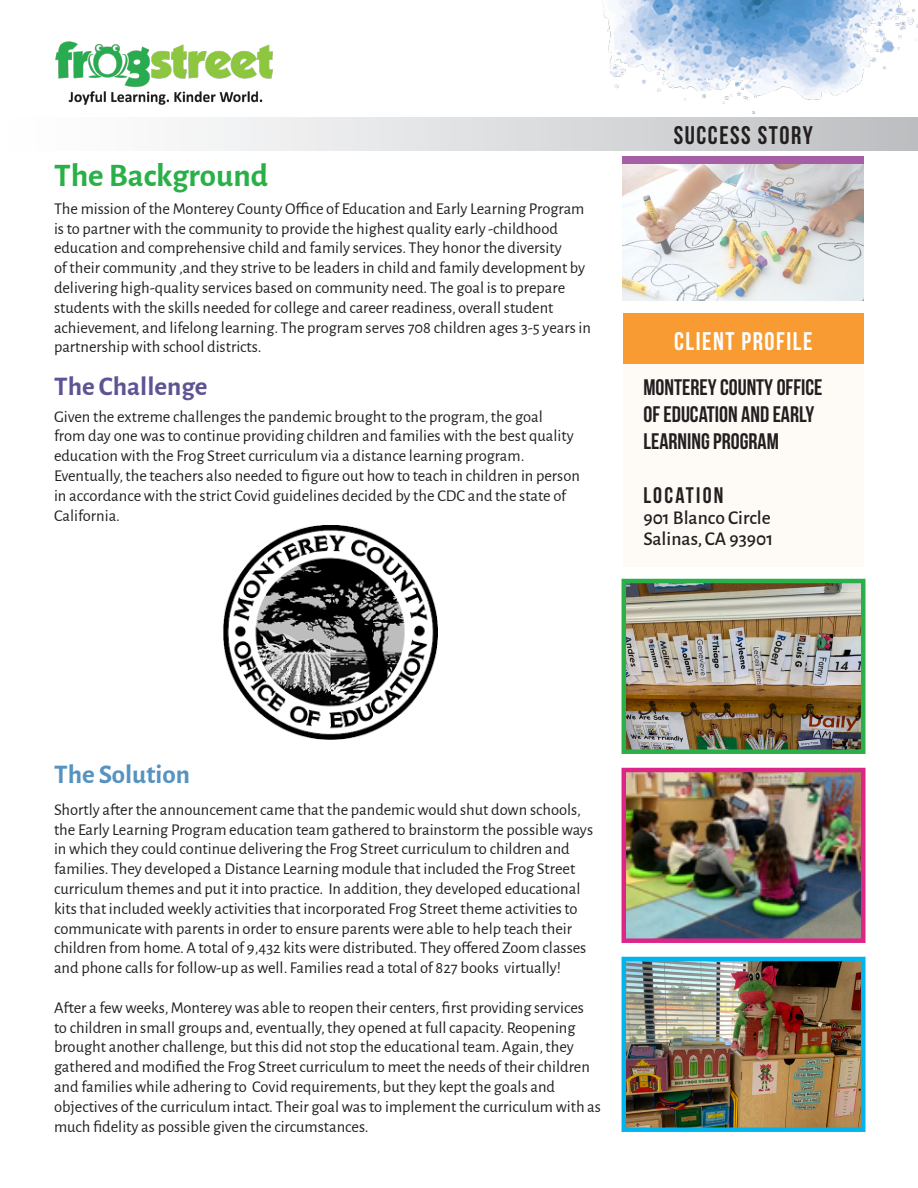
<style>
.page{position:relative;width:918px;height:1188px;background:#fff}
.page>*{position:absolute;margin:0;border:0;box-sizing:border-box;transform-origin:0 0}
.t1{font:700 33px "Alegreya Sans";color:#2ab049}
.t2{font:700 27px "Alegreya Sans";color:#5d5494}
.t3{font:700 27px "Alegreya Sans";color:#5693c0}
.t4{font:25.5px "Bebas Neue";letter-spacing:.06em;color:#fff}
.t5{font:25.5px "Bebas Neue";letter-spacing:.06em;color:#231f20}
.t6{font:22.5px "Bebas Neue";color:#231f20}
.t7{font:22.5px "Bebas Neue";letter-spacing:.1em;color:#231f20}
.t8{font:500 19.5px "Alegreya Sans";color:#231f20}
.t9{font:16.5px/19.8px "Alegreya Sans";color:#231f20}
</style>
<div class="page">
<img style="left:603px;top:0;width:315px;height:114px">
<div style="left:0;top:118px;width:918px;height:32px;background:linear-gradient(to right,#fff,#bec0c2)"></div>
<div style="left:623px;top:157px;width:241px;height:7px;background:#a65ea6"></div>
<img style="left:623px;top:164px;width:241px;height:136px">
<div style="left:623px;top:363px;width:241px;height:204px;background:#fefaf5"></div>
<div style="left:623px;top:314px;width:241px;height:50px;background:#f89b33"></div>
<img style="left:55px;top:41px;width:218px;height:64px">
<img style="left:627px;top:584px;width:234px;height:165px">
<div style="left:622px;top:579px;width:244px;height:175px;border:4px solid #2ab049"></div>
<img style="left:627px;top:773px;width:234px;height:165px">
<div style="left:622px;top:768px;width:244px;height:175px;border:4px solid #dd2489"></div>
<img style="left:627px;top:962px;width:234px;height:165px">
<div style="left:622px;top:957px;width:244px;height:175px;border:4px solid #00b4ed"></div>
<img style="left:223px;top:526px;width:215px;height:214px">
<p class="t1" style="left:54px;top:151px;width:216px">The Background</p>
<p class="t9" style="left:54px;top:198px;width:532px">The mission of the Monterey County Office of Education and Early Learning Program</p>
<p class="t9" style="left:54px;top:218px;width:505px">is to partner with the community to provide the highest quality early -childhood</p>
<p class="t9" style="left:54px;top:237px;width:509px">education and comprehensive child and family services. They honor the diversity</p>
<p class="t9" style="left:54px;top:257px;width:533px">of their community ,and they strive to be leaders in child and family development by</p>
<p class="t9" style="left:54px;top:277px;width:513px">delivering high-quality services based on community need. The goal is to prepare</p>
<p class="t9" style="left:54px;top:297px;width:501px">students with the skills needed for college and career readiness, overall student</p>
<p class="t9" style="left:54px;top:317px;width:539px">achievement, and lifelong learning. The program serves 708 children ages 3-5 years in</p>
<p class="t9" style="left:54px;top:336px;width:209px">partnership with school districts.</p>
<p class="t2" style="left:54px;top:366px;width:155px">The Challenge</p>
<p class="t9" style="left:54px;top:406px;width:521px">Given the extreme challenges the pandemic brought to the program, the goal from day one was to continue providing children and families with the best quality education with the Frog Street curriculum via a distance learning program.</p>
<p class="t9" style="left:54px;top:465px;width:528px">Eventually, the teachers also needed to figure out how to teach in children in person in accordance with the strict Covid guidelines decided by the CDC and the state of<br>California.</p>
<p class="t5" style="left:674px;top:121px;width:140px">SUCCESS STORY</p>
<p class="t4" style="left:674px;top:327px;width:140px">CLIENT PROFILE</p>
<p class="t6" style="left:643px;top:375px;width:180px">MONTEREY COUNTY OFFICE</p>
<p class="t6" style="left:643px;top:402px;width:172px">OF EDUCATION AND EARLY</p>
<p class="t6" style="left:643px;top:429px;width:137px">LEARNING PROGRAM</p>
<p class="t7" style="left:643px;top:483px;width:82px">LOCATION</p>
<p class="t8" style="left:643px;top:504px;width:129px">901 Blanco Circle</p>
<p class="t8" style="left:643px;top:525px;width:131px">Salinas, CA 93901</p>
<p class="t3" style="left:54px;top:755px;width:137px">The Solution</p>
<p class="t9" style="left:54px;top:799px;width:541px">Shortly after the announcement came that the pandemic would shut down schools, the Early Learning Program education team gathered to brainstorm the possible ways in which they could continue delivering the Frog Street curriculum to children and families. They developed a Distance Learning module that included the Frog Street curriculum themes and put it into practice. In addition, they developed educational kits that included weekly activities that incorporated Frog Street theme activities to communicate with parents in order to ensure parents were able to help teach their children from home. A total of 9,432 kits were distributed. They offered Zoom classes and phone calls for follow-up as well. Families read a total of 827 books virtually!</p>
<p class="t9" style="left:54px;top:997px;width:549px">After a few weeks, Monterey was able to reopen their centers, first providing services to children in small groups and, eventually, they opened at full capacity. Reopening brought another challenge, but this did not stop the educational team. Again, they gathered and modified the Frog Street curriculum to meet the needs of their children and families while adhering to Covid requirements, but they kept the goals and objectives of the curriculum intact. Their goal was to implement the curriculum with as much fidelity as possible given the circumstances.</p>
</div>
